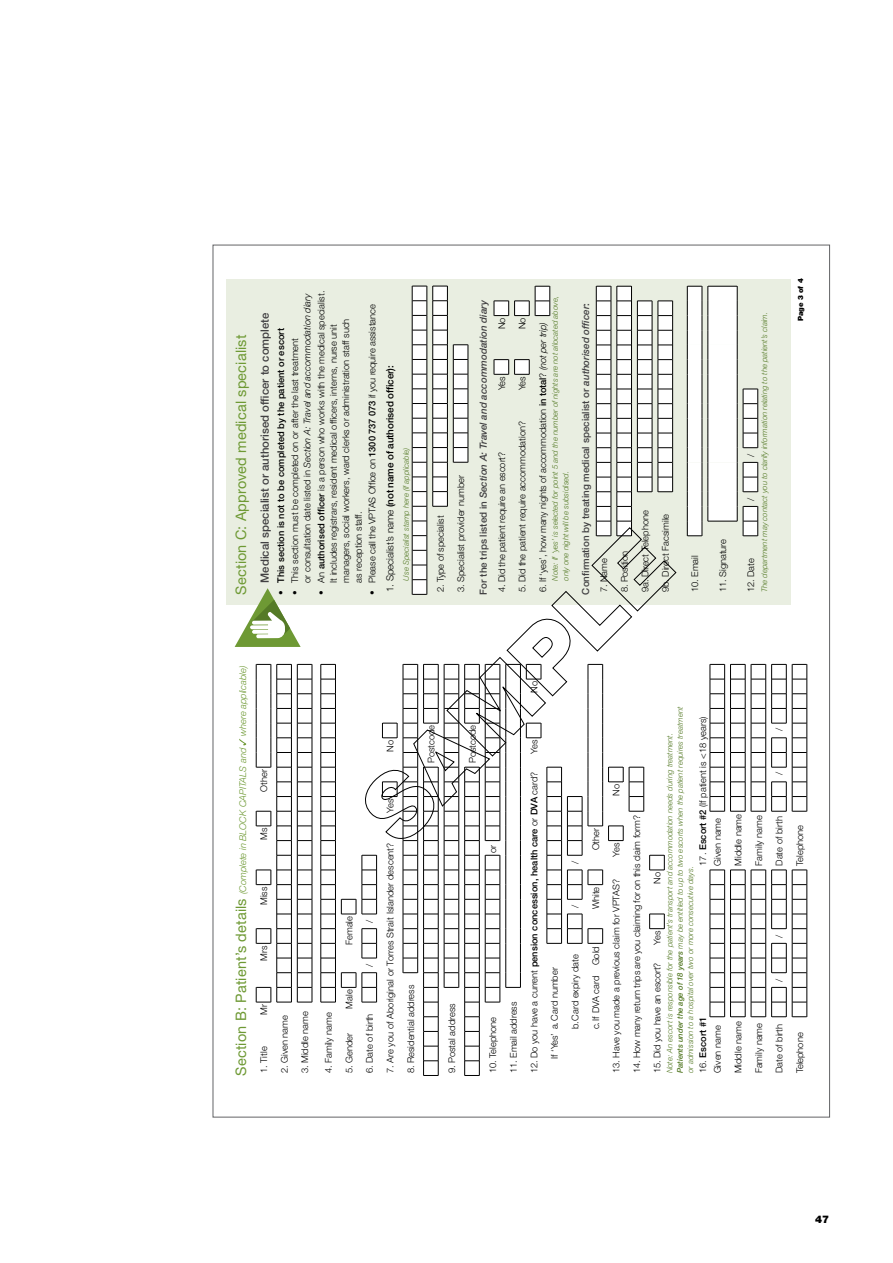
<style>
.page{position:relative;width:893px;height:1263px;background:#fff}
.page>*{position:absolute;margin:0;border:0;box-sizing:border-box;transform-origin:0 0}
.t1{font:14.55px "Helvetica Neue LT";letter-spacing:.01em;color:#6e9934}
.t2{font:500 11.4px "Helvetica Neue LT";color:#414042}
.t3{font:900 10.5px "Helvetica Neue LT";color:#000}
.t4{font:500 9.9px "Helvetica Neue LT";color:#414042}
.t5{font:italic 500 9.9px "Helvetica Neue LT Std";letter-spacing:-.005em;color:#414042}
.t6{font:500 9.9px "Helvetica Neue LT";letter-spacing:-.01em;color:#000}
.t7{font:300 9.3px/12.5px "Helvetica Neue LT";color:#000}
.t8{font:500 9.3px "Helvetica Neue LT";color:#000}
.t9{font:italic 300 9.3px "Helvetica Neue LT";color:#6e9934}
.t10{font:italic 300 7.8px/10.4px "Helvetica Neue LT";letter-spacing:-.005em;color:#557a27}
.t11{font:900 7.2px "Helvetica Neue LT";color:#000}
.s1{font-style:italic}
.s2{font-weight:500}
.s3{font-weight:300}
.s4{font-family:"Helvetica Neue LT";font-style:normal}
.s5{font-family:"Helvetica Neue LT Std";font-style:italic}
.s6{font-weight:400;font-style:normal;font-size:14.55px}
.s7{font-family:"Helvetica Neue LT Std";font-weight:500}
</style>
<div class="page">
<div style="left:226px;top:279px;width:564px;height:325px;background:#e9eee1"></div>
<svg style="left:239px;top:739px;width:7px;height:6px"></svg>
<svg style="left:256px;top:664px;width:57px;height:339px"></svg>
<svg style="left:235px;top:588px;width:66px;height:59px"></svg>
<svg style="left:321px;top:286px;width:487px;height:790px"></svg>
<h1 class="t1" style="left:232px;top:594px;width:261px;rotate:-90deg">Section C: Approved medical specialist</h1>
<p class="t7" style="left:288px;top:583px;width:292px;text-indent:-12px;rotate:-90deg">• This section must be completed on or after the last treatment<br>or consultation date listed in <span class="s1">Section A: Travel and accommodation diary</span></p>
<p class="t7" style="left:315px;top:583px;width:293px;text-indent:-12px;rotate:-90deg">• An <span class="s2">authorised officer</span> is a person who works with the medical specialist.<br>It includes registrars, resident medical officers, interns, nurse unit managers, social workers, ward clerks or administration staff such<br>as reception staff.</p>
<p class="t7" style="left:366px;top:594px;width:291px;rotate:-90deg">• Please call the VPTAS Office on <span class="s2">1300 737 073</span> if you require assistance</p>
<p class="t2" style="left:258px;top:583px;width:272px;rotate:-90deg">Medical specialist or authorised officer to complete</p>
<p class="t8" style="left:275px;top:594px;width:268px;rotate:-90deg"><span class="s3">•</span> This section is not to be completed by the patient or escort</p>
<p class="t6" style="left:384px;top:592px;width:229px;rotate:-90deg"><span class="s3">1. Specialist’s name</span> (not name of authorised officer):</p>
<p class="t10" style="left:401px;top:580px;width:135px;rotate:-90deg">Use Specialist stamp here (if applicable)</p>
<p class="t7" style="left:434px;top:592px;width:78px;rotate:-90deg">2. Type of specialist</p>
<p class="t7" style="left:455px;top:592px;width:119px;rotate:-90deg">3. Specialist provider number</p>
<p class="t5" style="left:477px;top:594px;width:297px;rotate:-90deg"><span class="s4">For the trips listed in</span> Section A: Travel and accommodation diary</p>
<p class="t7" style="left:495px;top:329px;width:13px;rotate:-90deg">No</p>
<p class="t7" style="left:495px;top:390px;width:15px;rotate:-90deg">Yes</p>
<p class="t7" style="left:495px;top:592px;width:142px;rotate:-90deg">4. Did the patient require an escort?</p>
<p class="t10" style="left:550px;top:581px;width:286px;rotate:-90deg">Note: If ‘yes’ is selected for point 5 and the number of nights are not allocated above, only one night will be subsidised.</p>
<p class="t4" style="left:580px;top:594px;width:293px;rotate:-90deg">Confirmation by treating medical specialist or <span class="s5">authorised officer</span>:</p>
<p class="t7" style="left:516px;top:329px;width:13px;rotate:-90deg">No</p>
<p class="t7" style="left:536px;top:592px;width:272px;rotate:-90deg">6. If ‘yes’, how many nights of accommodation <span class="s2">in total</span>? <span class="s1">(not per trip)</span></p>
<p class="t7" style="left:516px;top:390px;width:15px;rotate:-90deg">Yes</p>
<p class="t7" style="left:516px;top:592px;width:173px;rotate:-90deg">5. Did the patient require accommodation?</p>
<p class="t7" style="left:598px;top:592px;width:36px;rotate:-90deg">7. Name</p>
<p class="t7" style="left:618px;top:592px;width:43px;rotate:-90deg">8. Position</p>
<p class="t7" style="left:639px;top:592px;width:84px;rotate:-90deg">9a. Direct Telephone</p>
<p class="t7" style="left:659px;top:592px;width:80px;rotate:-90deg">9b. Direct Facsimile</p>
<p class="t7" style="left:689px;top:592px;width:39px;rotate:-90deg">10. Email</p>
<p class="t7" style="left:716px;top:592px;width:55px;rotate:-90deg">11. Signature</p>
<p class="t10" style="left:759px;top:592px;width:282px;rotate:-90deg">The department may contact you to clarify information relating to the patient’s claim.</p>
<p class="t7" style="left:744px;top:457px;width:5px;rotate:-90deg">/</p>
<p class="t7" style="left:744px;top:501px;width:5px;rotate:-90deg">/</p>
<p class="t7" style="left:744px;top:592px;width:36px;rotate:-90deg">12. Date</p>
<p class="t11" style="left:796px;top:321px;width:45px;rotate:-90deg">Page 3 of 4</p>
<p class="t9" style="left:237px;top:736px;width:73px;rotate:-90deg">where applicable)</p>
<p class="t9" style="left:237px;top:1076px;width:329px;rotate:-90deg"><span class="s6">Section B: Patient’s details</span> (Complete in BLOCK CAPITALS and</p>
<p class="t7" style="left:257px;top:792px;width:24px;rotate:-90deg">Other</p>
<p class="t7" style="left:257px;top:840px;width:14px;rotate:-90deg">Ms</p>
<p class="t7" style="left:257px;top:905px;width:20px;rotate:-90deg">Miss</p>
<p class="t7" style="left:257px;top:960px;width:17px;rotate:-90deg">Mrs</p>
<p class="t7" style="left:257px;top:1015px;width:12px;rotate:-90deg">Mr</p>
<p class="t7" style="left:257px;top:1073px;width:28px;rotate:-90deg">1. Title</p>
<p class="t7" style="left:343px;top:945px;width:31px;rotate:-90deg">Female</p>
<p class="t7" style="left:278px;top:1073px;width:60px;rotate:-90deg">2. Given name</p>
<p class="t7" style="left:299px;top:1073px;width:64px;rotate:-90deg">3. Middle name</p>
<p class="t7" style="left:322px;top:1073px;width:62px;rotate:-90deg">4. Family name</p>
<p class="t7" style="left:343px;top:1009px;width:21px;rotate:-90deg">Male</p>
<p class="t7" style="left:343px;top:1073px;width:42px;rotate:-90deg">5. Gender</p>
<p class="t7" style="left:384px;top:752px;width:13px;rotate:-90deg">No</p>
<p class="t7" style="left:363px;top:923px;width:5px;rotate:-90deg">/</p>
<p class="t7" style="left:363px;top:967px;width:5px;rotate:-90deg">/</p>
<p class="t7" style="left:363px;top:1073px;width:61px;rotate:-90deg">6. Date of birth</p>
<p class="t7" style="left:384px;top:813px;width:16px;rotate:-90deg">Yes</p>
<p class="t7" style="left:384px;top:1073px;width:232px;rotate:-90deg">7. Are you of Aboriginal or Torres Strait Islander descent?</p>
<p class="t7" style="left:404px;top:1073px;width:90px;rotate:-90deg">8. Residential address</p>
<p class="t7" style="left:425px;top:763px;width:39px;rotate:-90deg">Postcode</p>
<p class="t7" style="left:445px;top:1073px;width:71px;rotate:-90deg">9. Postal address</p>
<p class="t7" style="left:466px;top:763px;width:39px;rotate:-90deg">Postcode</p>
<p class="t7" style="left:528px;top:693px;width:13px;rotate:-90deg">No</p>
<p class="t7" style="left:486px;top:853px;width:10px;rotate:-90deg">or</p>
<p class="t7" style="left:486px;top:1073px;width:58px;rotate:-90deg">10. Telephone</p>
<p class="t7" style="left:507px;top:1073px;width:73px;rotate:-90deg">11. Email address</p>
<p class="t7" style="left:528px;top:754px;width:16px;rotate:-90deg">Yes</p>
<p class="t8" style="left:528px;top:1073px;width:303px;rotate:-90deg"><span class="s3">12. Do you have a current</span> pension concession, health care <span class="s3">or</span> DVA <span class="s3">card?</span></p>
<p class="t7" style="left:548px;top:1059px;width:93px;rotate:-90deg">If ‘Yes’ a. Card number</p>
<p class="t7" style="left:569px;top:864px;width:5px;rotate:-90deg">/</p>
<p class="t7" style="left:569px;top:908px;width:5px;rotate:-90deg">/</p>
<p class="t7" style="left:589px;top:850px;width:24px;rotate:-90deg">Other</p>
<p class="t7" style="left:589px;top:909px;width:24px;rotate:-90deg">White</p>
<p class="t7" style="left:569px;top:1029px;width:76px;rotate:-90deg">b.Card expiry date</p>
<p class="t7" style="left:589px;top:1029px;width:85px;rotate:-90deg">c. If DVA card Gold</p>
<p class="t7" style="left:610px;top:796px;width:13px;rotate:-90deg">No</p>
<p class="t7" style="left:610px;top:857px;width:16px;rotate:-90deg">Yes</p>
<p class="t7" style="left:610px;top:1073px;width:196px;rotate:-90deg">13. Have you made a previous claim for VPTAS?</p>
<p class="t7" style="left:630px;top:1073px;width:260px;rotate:-90deg">14. How many return trips are you claiming for on this claim form?</p>
<p class="t10" style="left:664px;top:1073px;width:368px;rotate:-90deg">Note: An escort is responsible for the patient’s transport and accommodation needs during treatment.<br><span class="s7">Patients under the age of 18 years</span> may be entitled to up to two escorts when the patient requires treatment or admission to a hospital over two or more consecutive days.</p>
<p class="t7" style="left:697px;top:866px;width:151px;rotate:-90deg">17. <span class="s2">Escort #2</span> (If patient is &lt;18 years)</p>
<p class="t7" style="left:711px;top:866px;width:49px;rotate:-90deg">Given name</p>
<p class="t7" style="left:651px;top:884px;width:13px;rotate:-90deg">No</p>
<p class="t7" style="left:651px;top:945px;width:16px;rotate:-90deg">Yes</p>
<p class="t7" style="left:651px;top:1073px;width:112px;rotate:-90deg">15. Did you have an escort?</p>
<p class="t8" style="left:697px;top:1073px;width:58px;rotate:-90deg"><span class="s3">16.</span> Escort #1</p>
<p class="t7" style="left:711px;top:1073px;width:49px;rotate:-90deg">Given name</p>
<p class="t7" style="left:732px;top:866px;width:53px;rotate:-90deg">Middle name</p>
<p class="t7" style="left:732px;top:1073px;width:53px;rotate:-90deg">Middle name</p>
<p class="t7" style="left:773px;top:731px;width:5px;rotate:-90deg">/</p>
<p class="t7" style="left:773px;top:775px;width:5px;rotate:-90deg">/</p>
<p class="t7" style="left:752px;top:866px;width:52px;rotate:-90deg">Family name</p>
<p class="t7" style="left:773px;top:866px;width:51px;rotate:-90deg">Date of birth</p>
<p class="t7" style="left:773px;top:937px;width:5px;rotate:-90deg">/</p>
<p class="t7" style="left:773px;top:981px;width:5px;rotate:-90deg">/</p>
<p class="t7" style="left:752px;top:1073px;width:52px;rotate:-90deg">Family name</p>
<p class="t7" style="left:773px;top:1073px;width:51px;rotate:-90deg">Date of birth</p>
<p class="t7" style="left:793px;top:866px;width:42px;rotate:-90deg">Telephone</p>
<p class="t7" style="left:793px;top:1073px;width:42px;rotate:-90deg">Telephone</p>
<p class="t3" style="left:815px;top:1212px;width:16px">47</p>
</div>
